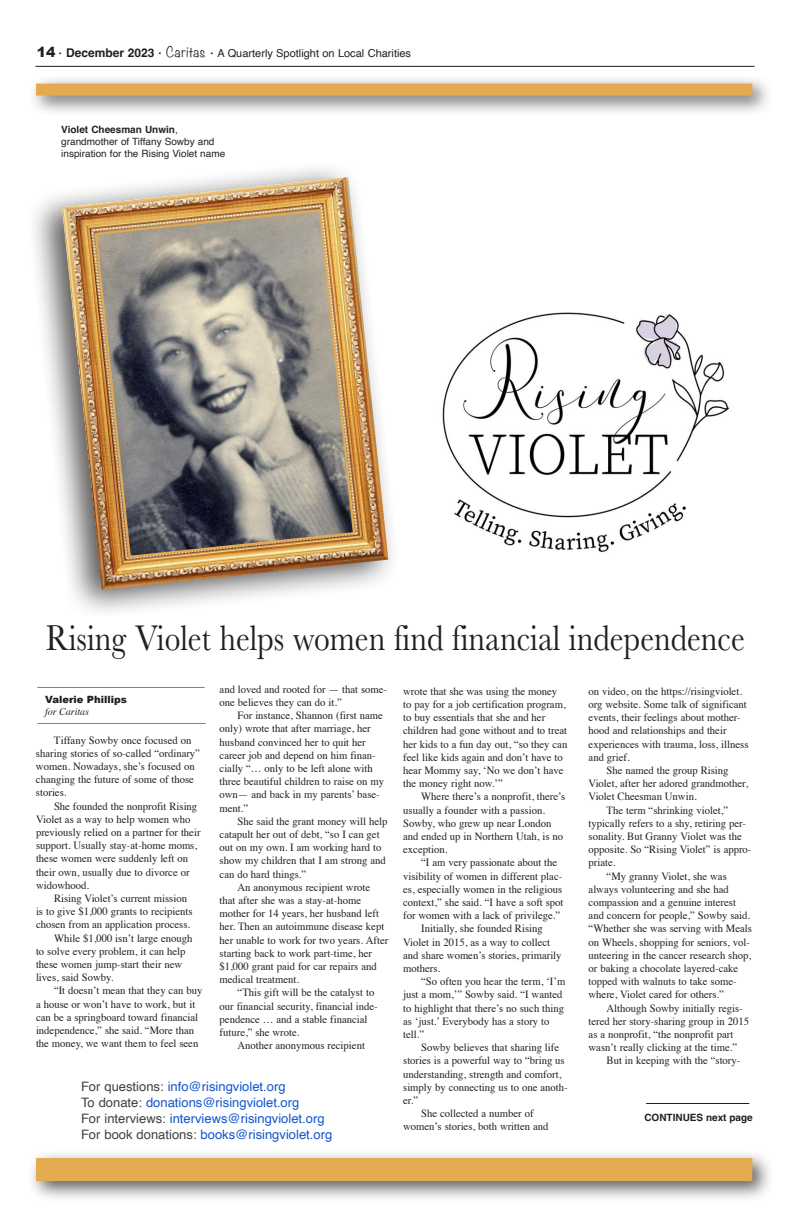
<style>
.page{position:relative;width:792px;height:1224px;background:#fff}
.page>*{position:absolute;margin:0;border:0;box-sizing:border-box;transform-origin:0 0}
.t1{font:37px "Baskerville";color:#231f20;scale:.85 1}
.t2{font:13px "Helvetica";color:#15c}
.t3{font:11px/13.2px "Times";color:#231f20}
.t4{font:11px "Helvetica";color:#231f20}
.t5{font:10px/12px "Helvetica";color:#222}
.t6{font:700 10px "Helvetica";color:#222}
.t7{font:700 10px "Helvetica";color:#231f20}
.t8{font:900 10px "Arial";color:#231f20}
.t9{font:italic 10px "Times";color:#231f20}
.s1{font-family:"Arial";font-weight:900;font-size:14px}
.s2{font-family:"Minion Pro";font-size:16px}
.s3{font-weight:700;font-size:12px}
.s4{font-family:"Noteworthy";font-weight:300;font-size:13px}
.s5{font-weight:400}
.s6{color:#404040}
</style>
<div class="page">
<hr style="left:35px;top:66px;width:720px;height:1px;background:#231f20">
<div style="left:26px;top:160px;width:374px;height:460px;background:#231f20;opacity:.75"></div>
<img style="left:62px;top:177px;width:326px;height:413px">
<img style="left:94px;top:208px;width:262px;height:351px">
<img style="left:442px;top:312px;width:288px;height:240px">
<div style="left:28px;top:75px;width:746px;height:42px;background:#231f20;opacity:.75"></div>
<div style="left:36px;top:84px;width:716px;height:12px;background:#e4aa50"></div>
<div style="left:27px;top:1149px;width:747px;height:54px;background:#231f20;opacity:.75"></div>
<div style="left:36px;top:1158px;width:716px;height:23px;background:#e4aa50"></div>
<hr style="left:37px;top:688px;width:168px;height:1px;background:#231f20">
<hr style="left:37px;top:724px;width:169px;height:1px;background:#231f20">
<div style="left:36px;top:617px;width:719px;height:42px;background:#fff"></div>
<hr style="left:646px;top:1103px;width:103px;height:1px;background:#231f20">
<p class="t4" style="left:37px;top:45px;width:376px"><span class="s1">14</span> <span class="s2">·</span> <span class="s3">December 2023</span> <span class="s2">·</span> <span class="s4">Caritas</span> <span class="s2">·</span> A Quarterly Spotlight on Local Charities</p>
<p class="t6" style="left:61px;top:124px;width:118px">Violet Cheesman Unwin<span class="s5">,</span></p>
<p class="t5" style="left:61px;top:136px;width:166px">grandmother of Tiffany Sowby and inspiration for the Rising Violet name</p>
<p class="t1" style="left:46px;top:614px;width:824px">Rising Violet helps women find financial independence</p>
<p class="t3" style="left:220px;top:682px;width:169px">and loved and rooted for — that some&shy;one believes they can do it.”</p>
<p class="t3" style="left:220px;top:708px;width:166px;text-indent:18px">For instance, Shannon (first name only) wrote that after marriage, her husband convinced her to quit her career job and depend on him finan&shy;cially “… only to be left alone with three beautiful children to raise on my own— and back in my parents’ base&shy;ment.”</p>
<p class="t3" style="left:220px;top:814px;width:169px;text-indent:18px">She said the grant money will help catapult her out of debt, “so I can get out on my own. I am working hard to show my children that I am strong and can do hard things.”</p>
<p class="t3" style="left:220px;top:880px;width:170px;text-indent:18px">An anonymous recipient wrote that after she was a stay-at-home mother for 14 years, her husband left her. Then an autoimmune disease kept her unable to work for two years. After starting back to work part-time, her $1,000 grant paid for car repairs and medical treatment.</p>
<p class="t3" style="left:220px;top:985px;width:160px;text-indent:18px">“This gift will be the catalyst to our financial security, financial inde&shy;pendence … and a stable financial future,” she wrote.</p>
<p class="t3" style="left:238px;top:1038px;width:129px">Another anonymous recipient</p>
<p class="t3" style="left:589px;top:684px;width:161px">on video, on the https://risingviolet. org website. Some talk of significant events, their feelings about mother&shy;hood and relationships and their experiences with trauma, loss, illness and grief.</p>
<p class="t3" style="left:589px;top:763px;width:161px;text-indent:18px">She named the group Rising<br>Violet, after her adored grandmother,<br>Violet Cheesman Unwin.</p>
<p class="t3" style="left:589px;top:802px;width:164px;text-indent:18px">The term “shrinking violet,” typically refers to a shy, retiring per&shy;sonality. But Granny Violet was the opposite. So “Rising Violet” is appro&shy;priate.</p>
<p class="t3" style="left:589px;top:868px;width:165px;text-indent:18px">“My granny Violet, she was always volunteering and she had compassion and a genuine interest and concern for people,” Sowby said. “Whether she was serving with Meals on Wheels, shopping for seniors, vol&shy;unteering in the cancer research shop, or baking a chocolate layered-cake topped with walnuts to take some&shy;where, Violet cared for others.”</p>
<p class="t3" style="left:589px;top:1000px;width:162px;text-indent:18px">Although Sowby initially regis&shy;tered her story-sharing group in 2015 as a nonprofit, “the nonprofit part wasn’t really clicking at the time.”</p>
<p class="t3" style="left:607px;top:1053px;width:135px">But in keeping with the “story-</p>
<p class="t3" style="left:403px;top:684px;width:166px">wrote that she was using the money to pay for a job certification program, to buy essentials that she and her children had gone without and to treat her kids to a fun day out, “so they can feel like kids again and don’t have to hear Mommy say, ‘No we don’t have the money right now.’”</p>
<p class="t3" style="left:403px;top:789px;width:164px;text-indent:18px">Where there’s a nonprofit, there’s usually a founder with a passion.<br>Sowby, who grew up near London and ended up in Northern Utah, is no exception.</p>
<p class="t3" style="left:403px;top:855px;width:162px;text-indent:18px">“I am very passionate about the visibility of women in different plac&shy;es, especially women in the religious context,” she said. “I have a soft spot for women with a lack of privilege.”</p>
<p class="t3" style="left:421px;top:921px;width:123px">Initially, she founded Rising</p>
<p class="t3" style="left:403px;top:934px;width:149px">Violet in 2015, as a way to collect</p>
<p class="t3" style="left:403px;top:948px;width:160px">and share women’s stories, primarily</p>
<p class="t3" style="left:403px;top:961px;width:39px">mothers.</p>
<p class="t3" style="left:421px;top:974px;width:146px">“So often you hear the term, ‘I’m</p>
<p class="t3" style="left:403px;top:987px;width:161px">just a mom,’” Sowby said. “I wanted</p>
<p class="t3" style="left:403px;top:1000px;width:163px">to highlight that there’s no such thing</p>
<p class="t3" style="left:403px;top:1014px;width:148px">as ‘just.’ Everybody has a story to</p>
<p class="t3" style="left:403px;top:1027px;width:23px">tell.”</p>
<p class="t3" style="left:403px;top:1040px;width:166px;text-indent:18px">Sowby believes that sharing life stories is a powerful way to “bring us understanding, strength and comfort, simply by connecting us to one anoth&shy;er.”</p>
<p class="t3" style="left:403px;top:1106px;width:147px;text-align:center">She collected a number of women’s stories, both written and</p>
<p class="t8" style="left:45px;top:692px;width:83px">Valerie Phillips</p>
<p class="t9" style="left:45px;top:703px;width:46px">for Caritas</p>
<p class="t3" style="left:36px;top:732px;width:166px;text-indent:18px">Tiffany Sowby once focused on sharing stories of so-called “ordinary” women. Nowadays, she’s focused on changing the future of some of those stories.</p>
<p class="t3" style="left:36px;top:798px;width:166px;text-indent:18px">She founded the nonprofit Rising<br>Violet as a way to help women who previously relied on a partner for their support. Usually stay-at-home moms, these women were suddenly left on their own, usually due to divorce or widowhood.</p>
<p class="t3" style="left:36px;top:891px;width:158px;text-indent:18px">Rising Violet’s current mission is to give $1,000 grants to recipients chosen from an application process.</p>
<p class="t3" style="left:36px;top:930px;width:158px;text-indent:18px">While $1,000 isn’t large enough to solve every problem, it can help these women jump-start their new lives, said Sowby.</p>
<p class="t3" style="left:36px;top:983px;width:168px;text-indent:18px">“It doesn’t mean that they can buy a house or won’t have to work, but it can be a springboard toward financial independence,” she said. “More than the money, we want them to feel seen</p>
<p class="t2" style="left:81px;top:1076px;width:206px"><span class="s6">For questions:</span> info@risingviolet.org</p>
<p class="t2" style="left:81px;top:1092px;width:220px"><span class="s6">To donate:</span> donations@risingviolet.org</p>
<p class="t2" style="left:81px;top:1108px;width:245px"><span class="s6">For interviews:</span> interviews@risingviolet.org</p>
<p class="t2" style="left:81px;top:1124px;width:253px"><span class="s6">For book donations:</span> books@risingviolet.org</p>
<p class="t7" style="left:644px;top:1112px;width:110px">CONTINUES next page</p>
</div>
